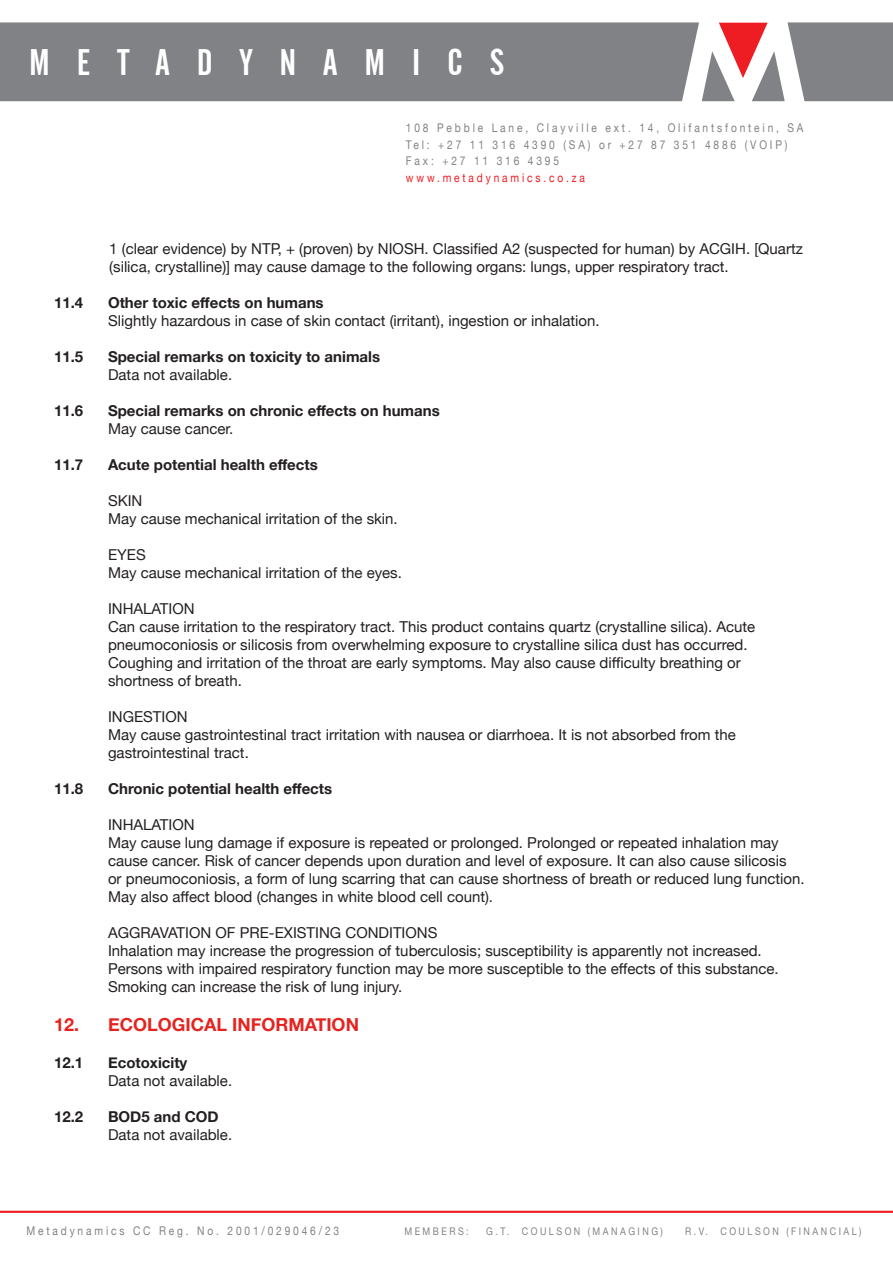
<style>
.page{position:relative;width:893px;height:1263px;background:#fff}
.page>*{position:absolute;margin:0;border:0;box-sizing:border-box;transform-origin:0 0}
.t1{font:36.9px "Alternate Gothic No 2 BT";letter-spacing:.735em;color:#fff}
.t2{font:700 18px "Helvetica Neue";color:#e52420}
.t3{font:15px/18px "Helvetica Neue";color:#231f20}
.t4{font:700 15px "Helvetica Neue";color:#231f20}
.t5{font:12px/16.5px "Helvetica Neue";letter-spacing:.28em;color:#808285;scale:.85 1}
.t6{font:10.5px "Helvetica Neue";letter-spacing:.28em;color:#808285;scale:.85 1}
.s1{color:#ee1d23}
</style>
<div class="page">
<svg style="left:0;top:22px;width:893px;height:79px;fill:#808285"></svg>
<svg style="left:719px;top:23px;width:49px;height:55px"></svg>
<hr style="left:0;top:1211px;width:893px;height:2px;background:#ee1d23">
<p class="t1" style="left:29px;top:42px;width:476px">METADYNAMICS</p>
<p class="t5" style="left:406px;top:120px;width:469px">108 Pebble Lane, Clayville ext. 14, Olifantsfontein, SA Tel: +27 11 316 4390 (SA) or +27 87 351 4886 (VOIP)<br>Fax: +27 11 316 4395<br><span class="s1">www.metadynamics.co.za</span></p>
<p class="t3" style="left:109px;top:240px;width:695px">1 (clear evidence) by NTP, + (proven) by NIOSH. Classified A2 (suspected for human) by ACGIH. [Quartz (silica, crystalline)] may cause damage to the following organs: lungs, upper respiratory tract.</p>
<p class="t4" style="left:54px;top:291px;width:31px">11.4</p>
<p class="t4" style="left:108px;top:291px;width:217px">Other toxic effects on humans</p>
<p class="t3" style="left:108px;top:312px;width:493px">Slightly hazardous in case of skin contact (irritant), ingestion or inhalation.</p>
<p class="t4" style="left:54px;top:345px;width:31px">11.5</p>
<p class="t4" style="left:108px;top:345px;width:274px">Special remarks on toxicity to animals</p>
<p class="t3" style="left:108px;top:366px;width:126px">Data not available.</p>
<p class="t4" style="left:54px;top:399px;width:31px">11.6</p>
<p class="t4" style="left:108px;top:399px;width:333px">Special remarks on chronic effects on humans</p>
<p class="t3" style="left:108px;top:420px;width:127px">May cause cancer.</p>
<p class="t4" style="left:54px;top:453px;width:31px">11.7</p>
<p class="t4" style="left:108px;top:453px;width:211px">Acute potential health effects</p>
<p class="t3" style="left:108px;top:492px;width:36px">SKIN</p>
<p class="t3" style="left:108px;top:510px;width:291px">May cause mechanical irritation of the skin.</p>
<p class="t3" style="left:108px;top:546px;width:39px">EYES</p>
<p class="t3" style="left:108px;top:564px;width:295px">May cause mechanical irritation of the eyes.</p>
<p class="t3" style="left:108px;top:600px;width:88px">INHALATION</p>
<p class="t3" style="left:108px;top:618px;width:649px">Can cause irritation to the respiratory tract. This product contains quartz (crystalline silica). Acute</p>
<p class="t3" style="left:108px;top:636px;width:641px">pneumoconiosis or silicosis from overwhelming exposure to crystalline silica dust has occurred.<br>Coughing and irritation of the throat are early symptoms. May also cause difficulty breathing or</p>
<p class="t3" style="left:108px;top:672px;width:135px">shortness of breath.</p>
<p class="t3" style="left:108px;top:708px;width:81px">INGESTION</p>
<p class="t3" style="left:108px;top:726px;width:629px">May cause gastrointestinal tract irritation with nausea or diarrhoea. It is not absorbed from the</p>
<p class="t3" style="left:108px;top:744px;width:142px">gastrointestinal tract.</p>
<p class="t4" style="left:54px;top:777px;width:31px">11.8</p>
<p class="t4" style="left:108px;top:777px;width:226px">Chronic potential health effects</p>
<p class="t3" style="left:108px;top:816px;width:88px">INHALATION</p>
<p class="t3" style="left:108px;top:834px;width:672px">May cause lung damage if exposure is repeated or prolonged. Prolonged or repeated inhalation may</p>
<p class="t3" style="left:108px;top:852px;width:698px">cause cancer. Risk of cancer depends upon duration and level of exposure. It can also cause silicosis<br>or pneumoconiosis, a form of lung scarring that can cause shortness of breath or reduced lung function.<br>May also affect blood (changes in white blood cell count).</p>
<p class="t3" style="left:108px;top:924px;width:331px">AGGRAVATION OF PRE-EXISTING CONDITIONS</p>
<p class="t3" style="left:108px;top:942px;width:672px">Inhalation may increase the progression of tuberculosis; susceptibility is apparently not increased.<br>Persons with impaired respiratory function may be more susceptible to the effects of this substance.<br>Smoking can increase the risk of lung injury.</p>
<p class="t2" style="left:54px;top:1011px;width:306px">12. ECOLOGICAL INFORMATION</p>
<p class="t4" style="left:54px;top:1050px;width:31px">12.1</p>
<p class="t4" style="left:108px;top:1050px;width:81px">Ecotoxicity</p>
<p class="t3" style="left:108px;top:1072px;width:126px">Data not available.</p>
<p class="t4" style="left:54px;top:1104px;width:31px">12.2</p>
<p class="t4" style="left:108px;top:1104px;width:112px">BOD5 and COD</p>
<p class="t3" style="left:108px;top:1126px;width:126px">Data not available.</p>
<p class="t5" style="left:26px;top:1223px;width:369px">Metadynamics CC Reg. No. 2001/029046/23</p>
<p class="t6" style="left:404px;top:1224px;width:77px">MEMBERS:</p>
<p class="t6" style="left:486px;top:1224px;width:209px">G.T. COULSON (MANAGING)</p>
<p class="t6" style="left:685px;top:1224px;width:209px">R.V. COULSON (FINANCIAL)</p>
</div>
